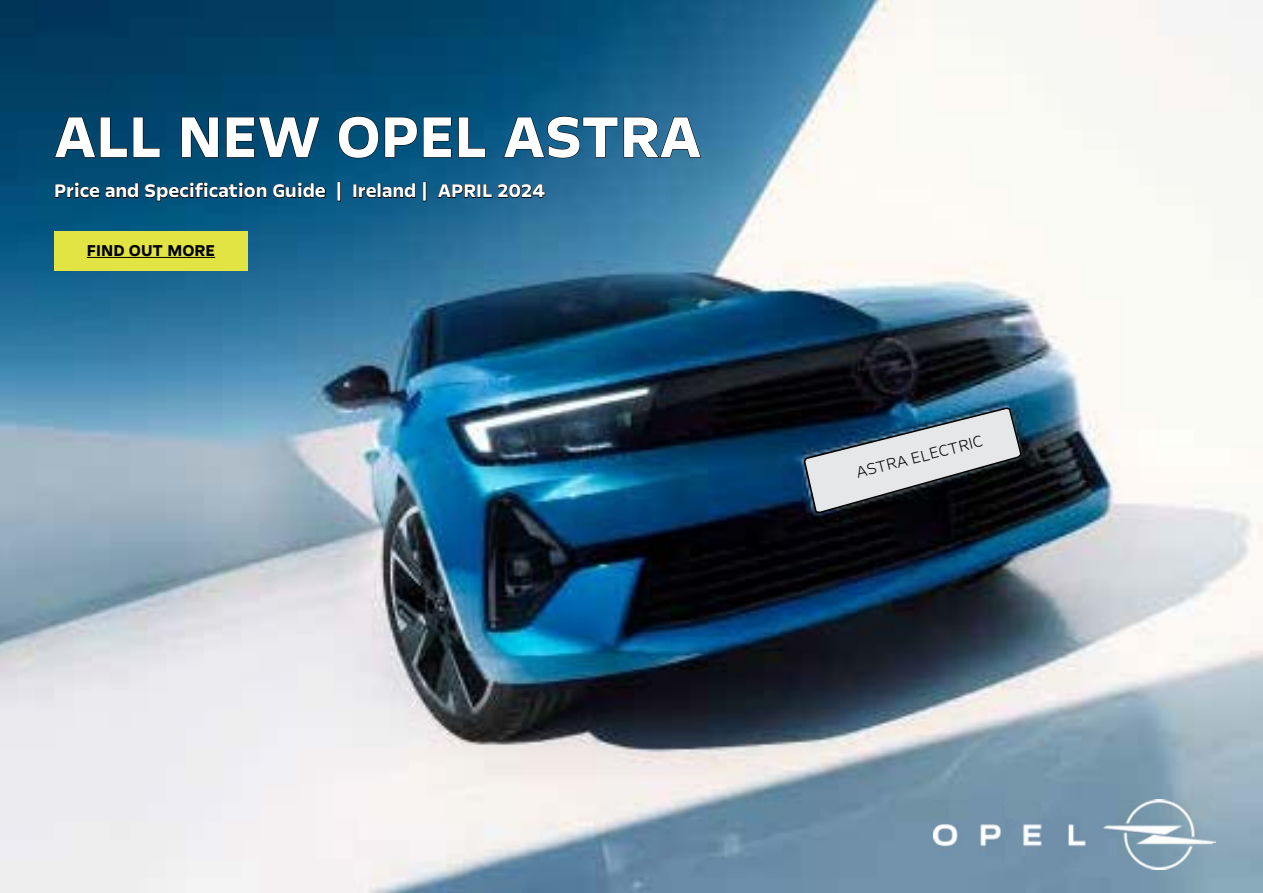
<style>
.page{position:relative;width:1263px;height:893px;background:#fff}
.page>*{position:absolute;margin:0;border:0;box-sizing:border-box;transform-origin:0 0}
.t1{font:700 66px "Opel Next";color:#fff}
.t2{font:700 21px "Opel Next";color:#fff}
.t3{font:300 18px "Opel Next";color:#000}
.t4{font:700 18px "Opel Next";color:#000}
</style>
<div class="page">
<img style="left:0;top:0;width:1263px;height:893px">
<svg style="left:54px;top:117px;width:106px;height:41px;background:#003e62"></svg>
<svg style="left:181px;top:117px;width:38px;height:41px;background:#003d60"></svg>
<svg style="left:226px;top:117px;width:94px;height:41px;background:#004064"></svg>
<svg style="left:338px;top:116px;width:114px;height:43px;background:#01476b"></svg>
<svg style="left:458px;top:117px;width:28px;height:41px"></svg>
<svg style="left:503px;top:116px;width:198px;height:43px;background:#1c5b81"></svg>
<svg style="left:55px;top:183px;width:84px;height:15px"></svg>
<svg style="left:145px;top:182px;width:122px;height:20px;background:#013c5b"></svg>
<svg style="left:273px;top:183px;width:53px;height:15px"></svg>
<svg style="left:338px;top:182px;width:2px;height:19px"></svg>
<svg style="left:353px;top:183px;width:63px;height:15px"></svg>
<div style="left:423px;top:182px;width:3px;height:19px;border:1px solid #000"></div>
<svg style="left:437px;top:184px;width:108px;height:14px;background:#12435f"></svg>
<div style="left:55px;top:231px;width:193px;height:40px;background:#e1e442"></div>
<hr style="left:87px;top:257px;width:128px;height:1px;background:#000">
<img style="left:933px;top:799px;width:282px;height:70px">
<svg style="left:802px;top:407px;width:220px;height:107px;background:#707c86"></svg>
<h1 class="t1" style="left:54px;top:96px;width:649px">ALL NEW OPEL ASTRA</h1>
<p class="t2" style="left:54px;top:178px;width:493px">Price and Specification Guide | Ireland | APRIL 2024</p>
<p class="t4" style="left:87px;top:239px;width:130px">FIND OUT MORE</p>
<p class="t3" style="left:853px;top:463px;width:132px;rotate:-15deg">ASTRA ELECTRIC</p>
</div>
